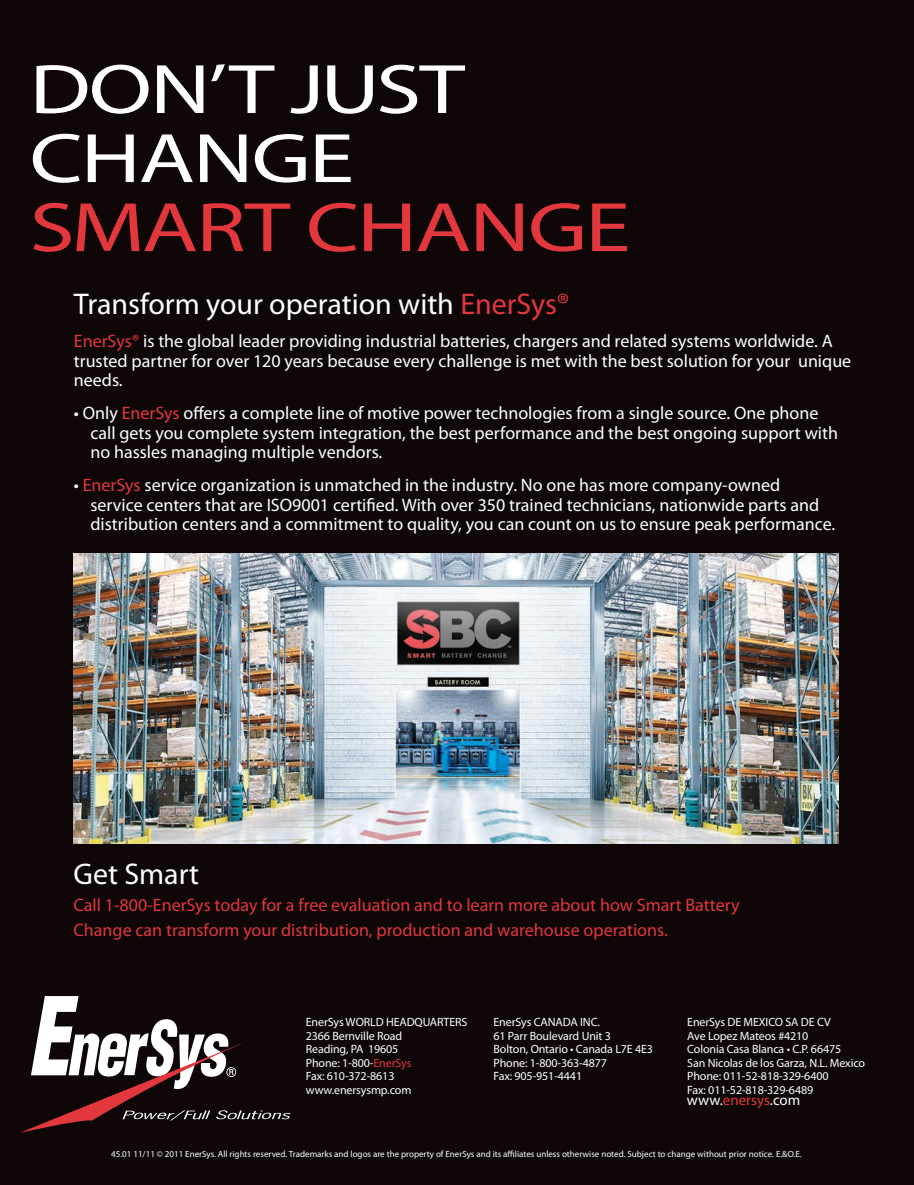
<style>
.page{position:relative;width:914px;height:1185px;background:#fff}
.page>*{position:absolute;margin:0;border:0;box-sizing:border-box;transform-origin:0 0}
.t1{font:70.5px/69px "Myriad Pro";letter-spacing:-.02em;color:#fff;scale:1.3 1}
.t2{font:70.5px "Myriad Pro";letter-spacing:-.02em;color:#e1373d;scale:1.3 1}
.t3{font:30px "Myriad Pro";color:#fff}
.t4{font:18px/19.5px "Myriad Pro";color:#fff}
.t5{font:18px/25.2px "Myriad Pro";color:#e1373d}
.t6{font:15px "Myriad Pro";color:#fff}
.t7{font:12px/13.5px "Myriad Pro";letter-spacing:-.01em;color:#fff}
.t8{font:9px "Myriad Pro";color:#fff}
.s1{color:#e1373d}
</style>
<div class="page">
<div style="left:0;top:0;width:914px;height:1184px;background:#0e0607"></div>
<svg style="left:22px;top:996px;width:269px;height:136px"></svg>
<img style="left:74px;top:553px;width:764px;height:290px">
<h1 class="t1" style="left:30px;top:54px;width:336px">DON’T JUST<br>CHANGE</h1>
<h1 class="t2" style="left:30px;top:184px;width:464px">SMART CHANGE</h1>
<h2 class="t3" style="left:74px;top:285px;width:497px">Transform your operation with <span class="s1">EnerSys®</span></h2>
<p class="t4" style="left:74px;top:331px;width:779px"><span class="s1">EnerSys®</span> is the global leader providing industrial batteries, chargers and related systems worldwide. A trusted partner for over 120 years because every challenge is met with the best solution for your unique needs.</p>
<p class="t4" style="left:90px;top:403px;width:749px;text-indent:-17px">• Only <span class="s1">EnerSys</span> offers a complete line of motive power technologies from a single source. One phone call gets you complete system integration, the best performance and the best ongoing support with no hassles managing multiple vendors.</p>
<p class="t4" style="left:90px;top:475px;width:746px;text-indent:-17px">• <span class="s1">EnerSys</span> service organization is unmatched in the industry. No one has more company-owned service centers that are ISO9001 certified. With over 350 trained technicians, nationwide parts and distribution centers and a commitment to quality, you can count on us to ensure peak performance.</p>
<h2 class="t3" style="left:74px;top:855px;width:127px">Get Smart</h2>
<p class="t5" style="left:74px;top:891px;width:667px">Call 1-800-EnerSys today for a free evaluation and to learn more about how Smart Battery<br>Change can transform your distribution, production and warehouse operations.</p>
<p class="t7" style="left:306px;top:1015px;width:163px">EnerSys WORLD HEADQUARTERS<br>2366 Bernville Road<br>Reading, PA 19605<br>Phone: 1-800-<span class="s1">EnerSys<br></span>Fax: 610-372-8613 www.enersysmp.com</p>
<p class="t7" style="left:493px;top:1015px;width:161px">EnerSys CANADA INC.<br>61 Parr Boulevard Unit 3<br>Bolton, Ontario • Canada L7E 4E3<br>Phone: 1-800-363-4877<br>Fax: 905-951-4441</p>
<p class="t7" style="left:687px;top:1015px;width:179px">EnerSys DE MEXICO SA DE CV<br>Ave Lopez Mateos #4210<br>Colonia Casa Blanca • C.P. 66475<br>San Nicolas de los Garza, N.L. Mexico<br>Phone: 011-52-818-329-6400<br>Fax: 011-52-818-329-6489</p>
<p class="t6" style="left:687px;top:1090px;width:115px">www.<span class="s1">enersys</span>.com</p>
<p class="t8" style="left:111px;top:1148px;width:692px">45.01 11/11 © 2011 EnerSys. All rights reserved. Trademarks and logos are the property of EnerSys and its affiliates unless otherwise noted. Subject to change without prior notice. E.&amp;O.E.</p>
</div>
